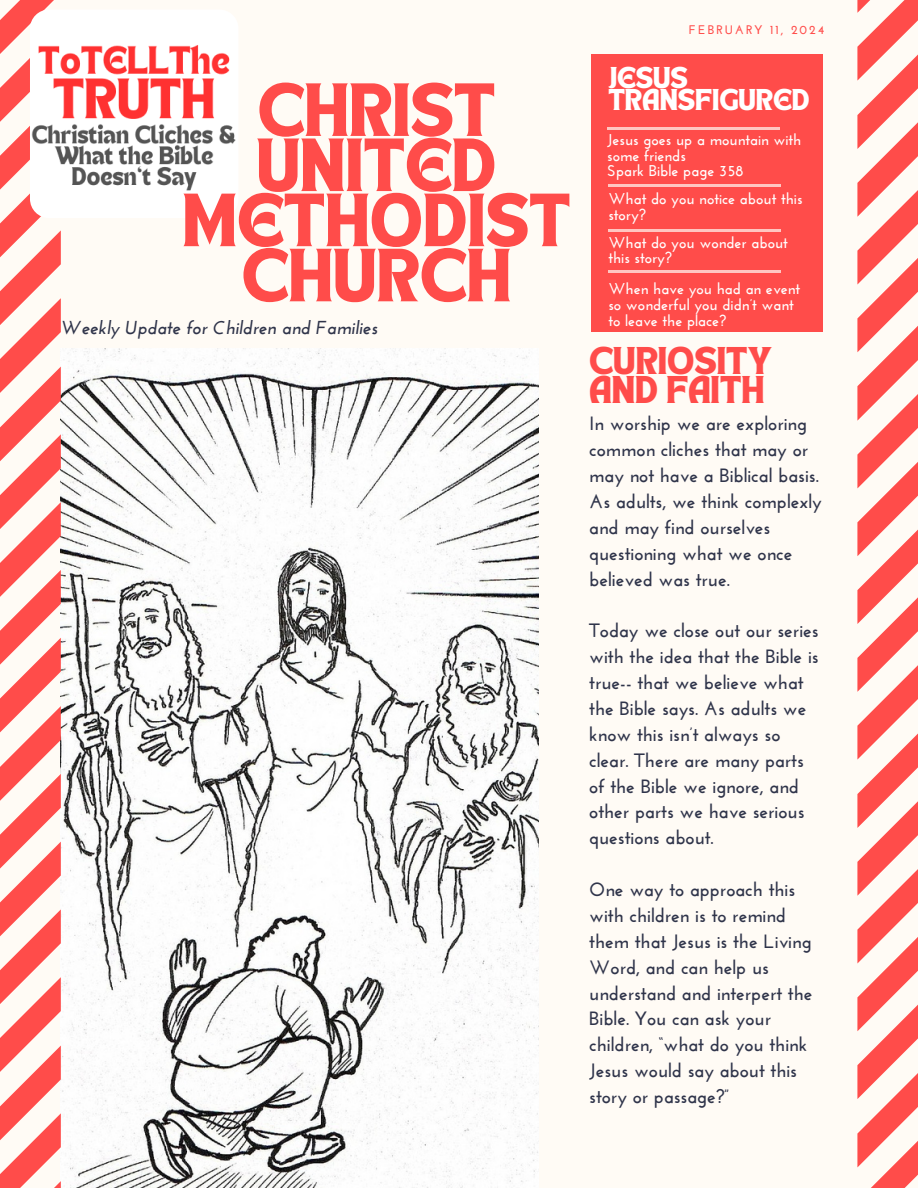
<style>
.page{position:relative;width:918px;height:1188px;background:#fffbf5}
.page>*{position:absolute;margin:0;border:0;box-sizing:border-box;transform-origin:0 0}
.t1{font:54.45px/55.2px "TANHEADLINE";color:#ff4c4a;text-align:center}
.t2{font:28.05px/28.5px "TANHEADLINE";color:#ff4c4a}
.t3{font:21.75px/22.2px "TANHEADLINE";color:#fff}
.t4{font:700 19.2px/25.8px "Josefin Sans";color:#2f344a}
.t5{font:italic 700 18.6px "Josefin Sans";color:#2f344a}
.t6{font:700 15.6px/15.9px "Josefin Sans";color:#fff}
.t7{font:700 12.45px "Josefin Sans";letter-spacing:.16em;color:#ff4c4a}
</style>
<div class="page">
<img style="left:61px;top:349px;width:478px;height:839px">
<div style="left:591px;top:54px;width:232px;height:278px;background:#ff4c4a"></div>
<svg style="left:0;top:0;width:61px;height:1188px"></svg>
<svg style="left:857px;top:0;width:61px;height:1188px"></svg>
<hr style="left:607px;top:127px;width:172px;height:2px;background:#fffbf5">
<hr style="left:608px;top:185px;width:173px;height:2px;background:#fffbf5">
<hr style="left:608px;top:229px;width:173px;height:3px;background:#fffbf5">
<hr style="left:608px;top:271px;width:173px;height:2px;background:#fffbf5">
<img style="left:30px;top:10px;width:208px;height:208px;border-radius:19px">
<h4 class="t1" style="left:182px;top:89px;width:390px">CHRIST<br>UNITED<br>METHODIST<br>CHURCH</h4>
<h5 class="t5" style="left:61px;top:320px;width:319px">Weekly Update for Children and Families</h5>
<h4 class="t7" style="left:689px;top:24px;width:137px">FEBRUARY 11, 2024</h4>
<h5 class="t3" style="left:608px;top:69px;width:203px">JESUS<br>TRANSFIGURED</h5>
<h1 class="t6" style="left:607px;top:133px;width:196px">Jesus goes up a mountain with some friends<br>Spark Bible page 358</h1>
<h4 class="t6" style="left:608px;top:192px;width:196px">What do you notice about this story?</h4>
<h2 class="t6" style="left:608px;top:236px;width:181px">What do you wonder about this story?</h2>
<h4 class="t6" style="left:608px;top:283px;width:193px">When have you had an event so wonderful you didn’t want to leave the place?</h4>
<p class="t2" style="left:589px;top:350px;width:185px">CURIOSITY<br>AND FAITH</p>
<h3 class="t4" style="left:589px;top:413px;width:234px">In worship we are exploring common cliches that may or may not have a Biblical basis.<br>As adults, we think complexly and may find ourselves questioning what we once believed was true.</h3>
<h5 class="t4" style="left:589px;top:620px;width:231px">Today we close out our series with the idea that the Bible is true-- that we believe what the Bible says. As adults we know this isn’t always so clear. There are many parts of the Bible we ignore, and other parts we have serious questions about.</h5>
<h5 class="t4" style="left:589px;top:878px;width:225px">One way to approach this with children is to remind them that Jesus is the Living<br>Word, and can help us understand and interpert the<br>Bible. You can ask your children, “what do you think<br>Jesus would say about this story or passage?”</h5>
</div>
